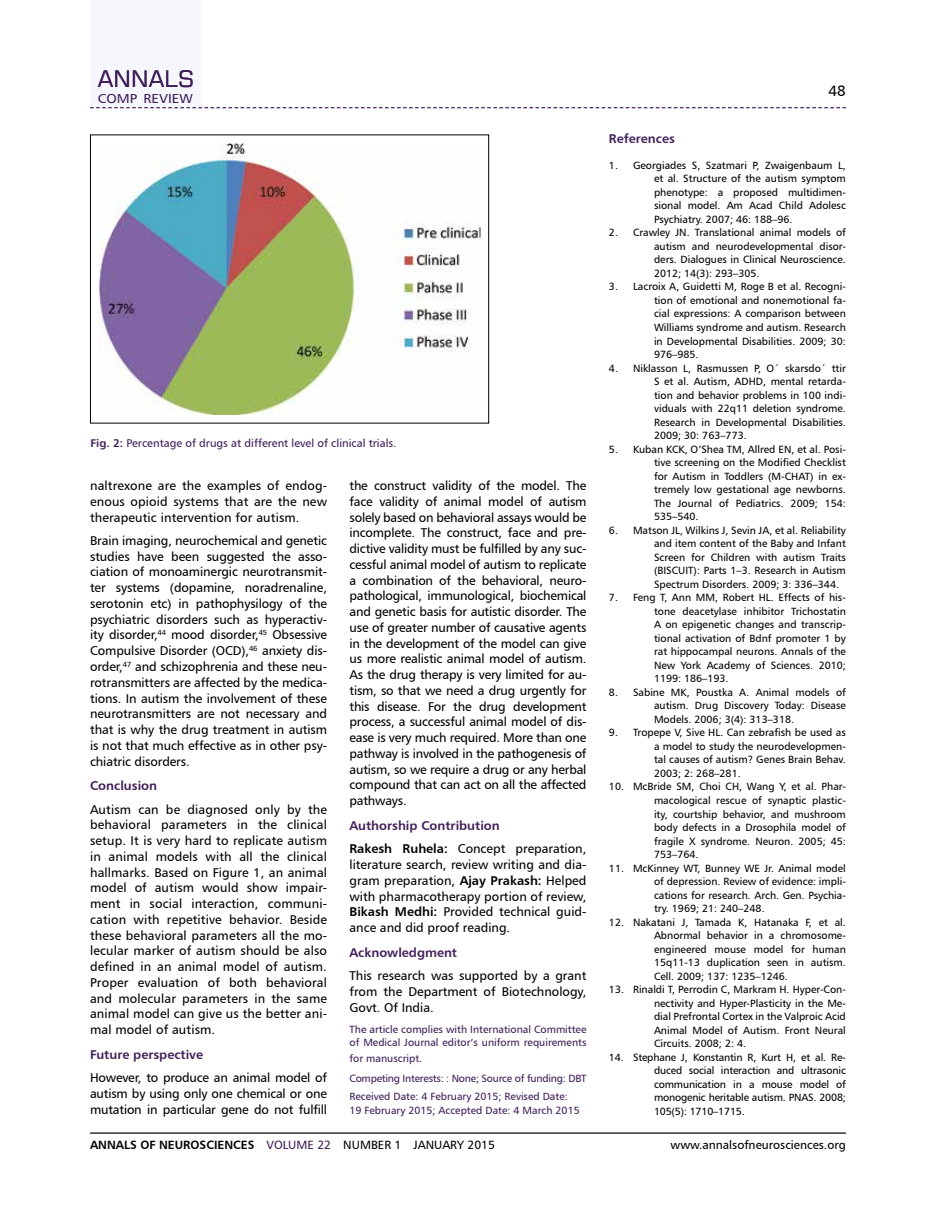
<style>
.page{position:relative;width:936px;height:1206px;background:#fff}
.page>*{position:absolute;margin:0;border:0;box-sizing:border-box;transform-origin:0 0}
.t1{font:22.8px "Square 721 BT";letter-spacing:.005em;color:#3f1d58}
.t2{font:15px "Humanist 777 BT Roman B";color:#000}
.t3{font:12.9px "Humanist 777 BT Roman B";color:#3f1d58;scale:1.09 1}
.t4{font:12.75px/15.8px "Humanist 777 BT Roman B";color:#000;text-align:justify}
.t5{font:12.75px "Humanist 777 BT Bold B";color:#3f1d58}
.t6{font:12px "Humanist 777 BT Bold B";color:#000}
.t7{font:12px "Humanist 777 BT Roman B";color:#000}
.t8{font:11.25px "Humanist 777 BT Roman B";color:#3f1d58}
.t9{font:10.5px/13.5px "Humanist 777 BT Roman B";color:#000;text-align:justify}
.t10{font:10.5px/13.5px "Humanist 777 BT Roman B";color:#3f1d58}
.t11{font:10.5px/20.2px "Humanist 777 BT Roman B";letter-spacing:-.02em;color:#3f1d58}
.s1{font-family:"Humanist 777 BT Bold B"}
.s2{font-family:"Humanist 777 BT Roman B";color:#3f1d58}
.s3{font-family:"Humanist 777 BT Roman B"}
</style>
<div class="page">
<hr style="left:90px;top:1132px;width:755px;height:1px;background:#000">
<svg style="left:90px;top:107px;width:755px;height:1px"></svg>
<div style="left:90px;top:0;width:110px;height:107px;background:#f5f7fc"></div>
<img style="left:99px;top:144px;width:381px;height:270px">
<div style="left:90px;top:134px;width:399px;height:289px;border:1px solid #000"></div>
<h1 class="t1" style="left:98px;top:64px;width:98px">ANNALS</h1>
<p class="t3" style="left:98px;top:90px;width:89px">COMP REVIEW</p>
<p class="t8" style="left:90px;top:435px;width:307px"><span class="s1">Fig. 2:</span> Percentage of drugs at different level of clinical trials.</p>
<p class="t4" style="left:90px;top:477px;width:238px">naltrexone are the examples of endog&shy;enous opioid systems that are the new therapeutic intervention for autism.</p>
<p class="t4" style="left:90px;top:532px;width:238px">Brain imaging, neurochemical and genetic studies have been suggested the asso&shy;ciation of monoaminergic neurotransmit&shy;ter systems (dopamine, noradrenaline, serotonin etc) in pathophysilogy of the psychiatric disorders such as hyperactiv&shy;ity disorder,<sup>44</sup> mood disorder,<sup>45</sup> Obsessive Compulsive Disorder (OCD),<sup>46</sup> anxiety dis&shy;order,<sup>47</sup> and schizophrenia and these neu&shy;rotransmitters are affected by the medica&shy;tions. In autism the involvement of these neurotransmitters are not necessary and that is why the drug treatment in autism is not that much effective as in other psy&shy;chiatric disorders.</p>
<p class="t5" style="left:90px;top:777px;width:69px">Conclusion</p>
<p class="t4" style="left:90px;top:800px;width:238px">Autism can be diagnosed only by the behavioral parameters in the clinical setup. It is very hard to replicate autism in animal models with all the clinical hallmarks. Based on Figure 1, an animal model of autism would show impair&shy;ment in social interaction, communi&shy;cation with repetitive behavior. Beside these behavioral parameters all the mo&shy;lecular marker of autism should be also defined in an animal model of autism.<br>Proper evaluation of both behavioral and molecular parameters in the same animal model can give us the better ani&shy;mal model of autism.</p>
<p class="t5" style="left:90px;top:1046px;width:114px">Future perspective</p>
<p class="t4" style="left:90px;top:1069px;width:238px">However, to produce an animal model of autism by using only one chemical or one mutation in particular gene do not fulfill</p>
<p class="t4" style="left:349px;top:477px;width:238px">the construct validity of the model. The face validity of animal model of autism solely based on behavioral assays would be incomplete. The construct, face and pre&shy;dictive validity must be fulfilled by any suc&shy;cessful animal model of autism to replicate a combination of the behavioral, neuro&shy;pathological, immunological, biochemical and genetic basis for autistic disorder. The use of greater number of causative agents in the development of the model can give us more realistic animal model of autism.<br>As the drug therapy is very limited for au&shy;tism, so that we need a drug urgently for this disease. For the drug development process, a successful animal model of dis&shy;ease is very much required. More than one pathway is involved in the pathogenesis of autism, so we require a drug or any herbal compound that can act on all the affected pathways.</p>
<p class="t5" style="left:349px;top:817px;width:152px">Authorship Contribution</p>
<p class="t4" style="left:349px;top:840px;width:238px"><span class="s1">Rakesh Ruhela:</span> Concept preparation, literature search, review writing and dia&shy;gram preparation, <span class="s1">Ajay Prakash:</span> Helped with pharmacotherapy portion of review, <span class="s1">Bikash Medhi:</span> Provided technical guid&shy;ance and did proof reading.</p>
<p class="t5" style="left:349px;top:944px;width:109px">Acknowledgment</p>
<p class="t4" style="left:349px;top:967px;width:238px">This research was supported by a grant from the Department of Biotechnology, Govt. Of India.</p>
<p class="t10" style="left:349px;top:1021px;width:238px">The article complies with International Committee of Medical Journal editor’s uniform requirements</p>
<p class="t11" style="left:349px;top:1047px;width:238px">for manuscript.<br>Competing Interests: : None; Source of funding: DBT</p>
<p class="t10" style="left:349px;top:1089px;width:231px">Received Date: 4 February 2015; Revised Date:<br>19 February 2015; Accepted Date: 4 March 2015</p>
<h2 class="t2" style="left:828px;top:82px;width:19px">48</h2>
<p class="t5" style="left:608px;top:131px;width:67px">References</p>
<p class="t9" style="left:653px;top:158px;width:193px;text-indent:-45px">1. Georgiades S, Szatmari P, Zwaigenbaum L, et al. Structure of the autism symptom phenotype: a proposed multidimen&shy;sional model. Am Acad Child Adolesc Psychiatry. 2007; 46: 188–96.</p>
<p class="t9" style="left:653px;top:226px;width:193px;text-indent:-45px">2. Crawley JN. Translational animal models of autism and neurodevelopmental disor&shy;ders. Dialogues in Clinical Neuroscience.<br>2012; 14(3): 293–305.</p>
<p class="t9" style="left:653px;top:280px;width:193px;text-indent:-45px">3. Lacroix A, Guidetti M, Roge B et al. Recogni&shy;tion of emotional and nonemotional fa&shy;cial expressions: A comparison between Williams syndrome and autism. Research in Developmental Disabilities. 2009; 30:<br>976–985.</p>
<p class="t9" style="left:653px;top:361px;width:193px;text-indent:-45px">4. Niklasson L, Rasmussen P, O´ skarsdo´ ttir S et al. Autism, ADHD, mental retarda&shy;tion and behavior problems in 100 indi&shy;viduals with 22q11 deletion syndrome.<br>Research in Developmental Disabilities.<br>2009; 30: 763–773.</p>
<p class="t9" style="left:653px;top:442px;width:193px;text-indent:-45px">5. Kuban KCK, O’Shea TM, Allred EN, et al. Posi&shy;tive screening on the Modified Checklist for Autism in Toddlers (M-CHAT) in ex&shy;tremely low gestational age newborns.<br>The Journal of Pediatrics. 2009; 154:<br>535–540.</p>
<p class="t9" style="left:653px;top:523px;width:193px;text-indent:-45px">6. Matson JL, Wilkins J, Sevin JA, et al. Reliability and item content of the Baby and Infant Screen for Children with autism Traits (BISCUIT): Parts 1–3. Research in Autism Spectrum Disorders. 2009; 3: 336–344.</p>
<p class="t9" style="left:653px;top:590px;width:193px;text-indent:-45px">7. Feng T, Ann MM, Robert HL. Effects of his&shy;tone deacetylase inhibitor Trichostatin A on epigenetic changes and transcrip&shy;tional activation of Bdnf promoter 1 by rat hippocampal neurons. Annals of the New York Academy of Sciences. 2010; 1199: 186–193.</p>
<p class="t9" style="left:653px;top:685px;width:193px;text-indent:-45px">8. Sabine MK, Poustka A. Animal models of autism. Drug Discovery Today: Disease Models. 2006; 3(4): 313–318.</p>
<p class="t9" style="left:653px;top:725px;width:193px;text-indent:-45px">9. Tropepe V, Sive HL. Can zebrafish be used as a model to study the neurodevelopmen&shy;tal causes of autism? Genes Brain Behav.<br>2003; 2: 268–281.</p>
<p class="t9" style="left:653px;top:779px;width:193px;text-indent:-45px">10. McBride SM, Choi CH, Wang Y, et al. Phar&shy;macological rescue of synaptic plastic&shy;ity, courtship behavior, and mushroom body defects in a Drosophila model of fragile X syndrome. Neuron. 2005; 45:<br>753–764.</p>
<p class="t9" style="left:653px;top:860px;width:193px;text-indent:-45px">11. McKinney WT, Bunney WE Jr. Animal model of depression. Review of evidence: impli&shy;cations for research. Arch. Gen. Psychia&shy;try. 1969; 21: 240–248.</p>
<p class="t9" style="left:653px;top:914px;width:193px;text-indent:-45px">12. Nakatani J, Tamada K, Hatanaka F, et al.<br>Abnormal behavior in a chromosome&shy;engineered mouse model for human 15q11-13 duplication seen in autism.<br>Cell. 2009; 137: 1235–1246.</p>
<p class="t9" style="left:653px;top:982px;width:193px;text-indent:-45px">13. Rinaldi T, Perrodin C, Markram H. Hyper-Con&shy;nectivity and Hyper-Plasticity in the Me&shy;dial Prefrontal Cortex in the Valproic Acid Animal Model of Autism. Front Neural Circuits. 2008; 2: 4.</p>
<p class="t9" style="left:653px;top:1049px;width:193px;text-indent:-45px">14. Stephane J, Konstantin R, Kurt H, et al. Re&shy;duced social interaction and ultrasonic communication in a mouse model of monogenic heritable autism. PNAS. 2008; 105(5): 1710–1715.</p>
<p class="t6" style="left:90px;top:1136px;width:406px">ANNALS OF NEUROSCIENCES <span class="s2">VOLUME 22</span> <span class="s3">NUMBER 1 JANUARY 2015</span></p>
<p class="t7" style="left:670px;top:1136px;width:177px">www.annalsofneurosciences.org</p>
</div>
